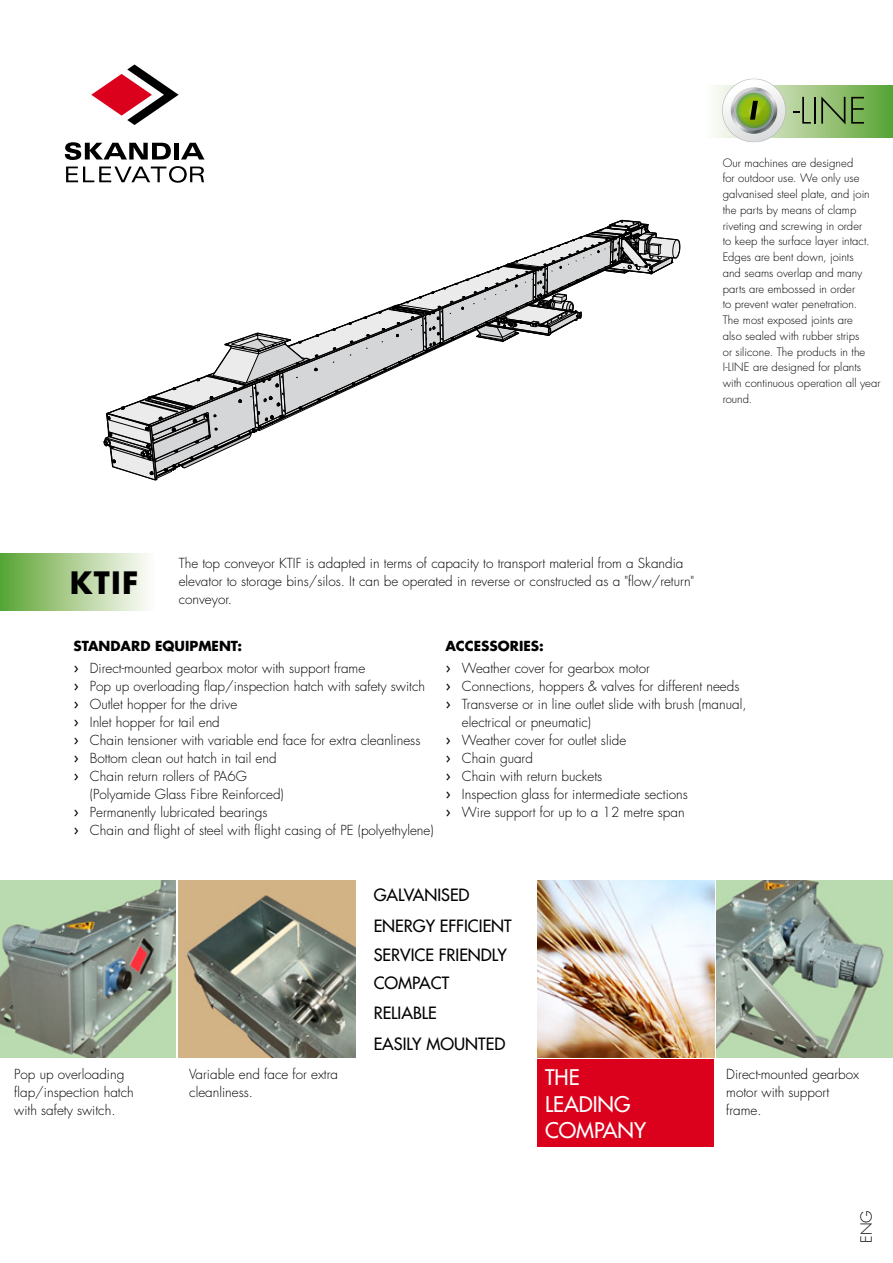
<style>
.page{position:relative;width:893px;height:1263px;background:#fff}
.page>*{position:absolute;margin:0;border:0;box-sizing:border-box;transform-origin:0 0}
.t1{font:700 30px "Futura Std";color:#000}
.t2{font:500 21px/26.5px "Futura Std";color:#fff}
.t3{font:500 16.5px/31px "Futura Std";color:#000}
.t4{font:300 15px "Futura Std";color:#000}
.t5{font:300 13.5px/18px "Futura Std";color:#000}
.t6{font:300 11.25px/15.8px "Futura Std";letter-spacing:.005em;color:#000}
.s1{font-weight:700}
.s2{font-weight:400;font-size:16.5px}
</style>
<div class="page">
<svg style="left:715px;top:85px;width:178px;height:52px;background:#90bf73"></svg>
<div style="left:0;top:553px;width:157px;height:57px;background:linear-gradient(to right,#5da434,#fff)"></div>
<div style="left:537px;top:1060px;width:177px;height:87px;background:#db001b"></div>
<img style="left:0;top:881px;width:176px;height:176px">
<img style="left:537px;top:881px;width:177px;height:176px">
<img style="left:179px;top:881px;width:177px;height:176px">
<img style="left:717px;top:881px;width:176px;height:176px">
<svg style="left:66px;top:166px;width:138px;height:17px"></svg>
<svg style="left:65px;top:142px;width:106px;height:18px"></svg>
<div style="left:174px;top:143px;width:5px;height:16px;background:#000"></div>
<svg style="left:181px;top:143px;width:23px;height:16px"></svg>
<svg style="left:91px;top:64px;width:88px;height:61px"></svg>
<svg style="left:793px;top:97px;width:18px;height:27px"></svg>
<hr style="left:814px;top:97px;width:2px;height:27px;background:#000">
<svg style="left:821px;top:96px;width:24px;height:28px"></svg>
<svg style="left:851px;top:97px;width:13px;height:27px"></svg>
<svg style="left:722px;top:79px;width:64px;height:63px"></svg>
<svg style="left:104px;top:220px;width:577px;height:260px"></svg>
<p class="t6" style="left:723px;top:155px;width:159px">Our machines are designed<br>for outdoor use. We only use galvanised steel plate, and join the parts by means of clamp riveting and screwing in order<br>to keep the surface layer intact.<br>Edges are bent down, joints<br>and seams overlap and many parts are embossed in order<br>to prevent water penetration.<br>The most exposed joints are<br>also sealed with rubber strips<br>or silicone. The products in the<br>I-LINE are designed for plants with continuous operation all year round.</p>
<h1 class="t1" style="left:70px;top:563px;width:70px">KTIF</h1>
<p class="t5" style="left:179px;top:554px;width:517px">The top conveyor KTIF is adapted in terms of capacity to transport material from a Skandia elevator to storage bins/silos. It can be operated in reverse or constructed as a "flow/return" conveyor.</p>
<p class="t5" style="left:73px;top:635px;width:293px;line-height:22.2px"><span class="s1">STANDARD EQUIPMENT:<br></span><span class="s2">›</span> Direct-mounted gearbox motor with support frame</p>
<p class="t5" style="left:73px;top:677px;width:353px"><span class="s2">›</span> Pop up overloading flap/inspection hatch with safety switch</p>
<p class="t5" style="left:73px;top:695px;width:166px"><span class="s2">›</span> Outlet hopper for the drive</p>
<p class="t5" style="left:73px;top:713px;width:148px"><span class="s2">›</span> Inlet hopper for tail end</p>
<p class="t5" style="left:73px;top:731px;width:349px"><span class="s2">›</span> Chain tensioner with variable end face for extra cleanliness</p>
<p class="t5" style="left:73px;top:749px;width:205px"><span class="s2">›</span> Bottom clean out hatch in tail end</p>
<p class="t5" style="left:73px;top:767px;width:175px"><span class="s2">›</span> Chain return rollers of PA6G</p>
<p class="t5" style="left:90px;top:785px;width:195px">(Polyamide Glass Fibre Reinforced)</p>
<p class="t5" style="left:73px;top:803px;width:196px"><span class="s2">›</span> Permanently lubricated bearings</p>
<p class="t5" style="left:73px;top:821px;width:362px"><span class="s2">›</span> Chain and flight of steel with flight casing of PE (polyethylene)</p>
<p class="t5" style="left:445px;top:635px;width:206px;line-height:22.2px"><span class="s1">ACCESSORIES:<br></span><span class="s2">›</span> Weather cover for gearbox motor</p>
<p class="t5" style="left:445px;top:677px;width:295px"><span class="s2">›</span> Connections, hoppers &amp; valves for different needs</p>
<p class="t5" style="left:445px;top:695px;width:303px"><span class="s2">›</span> Transverse or in line outlet slide with brush (manual,</p>
<p class="t5" style="left:462px;top:713px;width:131px">electrical or pneumatic)</p>
<p class="t5" style="left:445px;top:731px;width:182px"><span class="s2">›</span> Weather cover for outlet slide</p>
<p class="t5" style="left:445px;top:749px;width:89px"><span class="s2">›</span> Chain guard</p>
<p class="t5" style="left:445px;top:767px;width:158px"><span class="s2">›</span> Chain with return buckets</p>
<p class="t5" style="left:445px;top:785px;width:244px"><span class="s2">›</span> Inspection glass for intermediate sections</p>
<p class="t5" style="left:445px;top:803px;width:241px"><span class="s2">›</span> Wire support for up to a 12 metre span</p>
<p class="t5" style="left:14px;top:1065px;width:121px">Pop up overloading flap/inspection hatch with safety switch.</p>
<p class="t5" style="left:189px;top:1066px;width:150px">Variable end face for extra cleanliness.</p>
<p class="t3" style="left:374px;top:879px;width:140px">GALVANISED<br>ENERGY EFFICIENT</p>
<p class="t3" style="left:374px;top:941px;width:135px;line-height:28px">SERVICE FRIENDLY<br>COMPACT</p>
<p class="t3" style="left:374px;top:997px;width:133px">RELIABLE<br>EASILY MOUNTED</p>
<h2 class="t2" style="left:545px;top:1064px;width:103px">THE<br>LEADING<br>COMPANY</h2>
<p class="t5" style="left:726px;top:1065px;width:134px">Direct-mounted gearbox motor with support frame.</p>
<p class="t4" style="left:857px;top:1243px;width:34px;rotate:-90deg">ENG</p>
</div>
